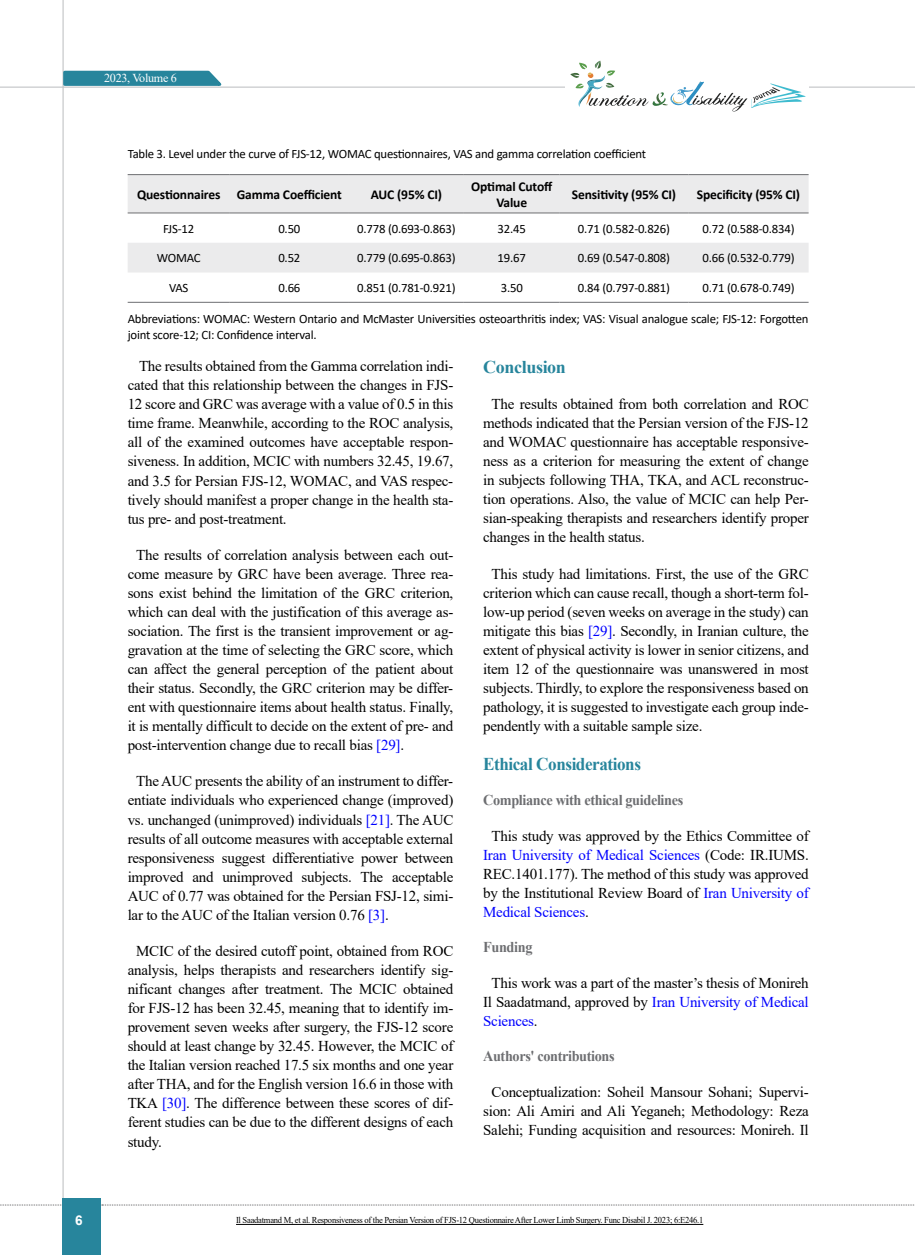
<style>
.page{position:relative;width:915px;height:1255px;background:#fff}
.page>*{position:absolute;margin:0;border:0;box-sizing:border-box;transform-origin:0 0}
.t1{font:700 18px "Times New Roman";letter-spacing:-.025em;color:#27859c;scale:.95 1}
.t2{font:700 18px "Times New Roman";letter-spacing:-.025em;color:#27859c}
.t3{font:15px/19px "Times New Roman";letter-spacing:-.015em;color:#000;text-align:justify}
.t4{font:700 15px "Times New Roman";letter-spacing:-.025em;color:#6d6e71;scale:.95 1}
.t5{font:700 13.5px/16.2px "Calibri";letter-spacing:-.01em;color:#000;text-align:center}
.t6{font:700 13.5px "Arial";color:#fff}
.t7{font:12.75px/16.5px "Calibri";letter-spacing:-.015em;color:#000}
.t8{font:12.15px "Times New Roman";letter-spacing:-.025em;color:#fff}
.t9{font:9px "Times New Roman";letter-spacing:-.03em;color:#000;scale:.95 1}
.s1{color:#00f}
</style>
<div class="page">
<hr style="left:62px;top:0;width:2px;height:1254px;background:#c2c4c6">
<hr style="left:0;top:87px;width:914px;height:1px;background:#c2c4c6">
<svg style="left:0;top:1204px;width:63px;height:1px"></svg>
<svg style="left:102px;top:1204px;width:813px;height:1px"></svg>
<svg style="left:62px;top:69px;width:165px;height:18px"></svg>
<div style="left:63px;top:1198px;width:38px;height:56px;background:#27859c"></div>
<div style="left:564px;top:57px;width:244px;height:55px;background:#fff"></div>
<svg style="left:570px;top:61px;width:235px;height:51px"></svg>
<hr style="left:236px;top:1224px;width:467px;height:1px;background:#000">
<svg style="left:128px;top:175px;width:680px;height:97px;fill:#ebebec"></svg>
<hr style="left:128px;top:302px;width:102px;height:1px;background:#6d6e71">
<hr style="left:230px;top:302px;width:119px;height:1px;background:#6d6e71">
<hr style="left:349px;top:302px;width:114px;height:1px;background:#6d6e71">
<hr style="left:463px;top:302px;width:96px;height:1px;background:#6d6e71">
<hr style="left:559px;top:302px;width:129px;height:1px;background:#6d6e71">
<hr style="left:688px;top:302px;width:120px;height:1px;background:#6d6e71">
<hr style="left:128px;top:174px;width:102px;height:1px;background:#6d6e71">
<hr style="left:230px;top:174px;width:119px;height:1px;background:#6d6e71">
<hr style="left:349px;top:174px;width:114px;height:1px;background:#6d6e71">
<hr style="left:463px;top:174px;width:96px;height:1px;background:#6d6e71">
<hr style="left:559px;top:174px;width:129px;height:1px;background:#6d6e71">
<hr style="left:688px;top:174px;width:120px;height:1px;background:#6d6e71">
<hr style="left:128px;top:212px;width:102px;height:1px;background:#6d6e71">
<hr style="left:230px;top:212px;width:119px;height:1px;background:#6d6e71">
<hr style="left:349px;top:212px;width:114px;height:1px;background:#6d6e71">
<hr style="left:463px;top:212px;width:96px;height:1px;background:#6d6e71">
<hr style="left:559px;top:212px;width:129px;height:1px;background:#6d6e71">
<hr style="left:688px;top:212px;width:120px;height:1px;background:#6d6e71">
<p class="t8" style="left:104px;top:69px;width:74px">2023, Volume 6</p>
<p class="t6" style="left:75px;top:1210px;width:9px">6</p>
<p class="t7" style="left:128px;top:146px;width:520px">Table 3. Level under the curve of FJS-12, WOMAC questionnaires, VAS and gamma correlation coefficient</p>
<p class="t5" style="left:137px;top:186px;width:206px">Questionnaires Gamma Coefficient</p>
<p class="t5" style="left:370px;top:186px;width:73px">AUC (95% CI)</p>
<p class="t5" style="left:471px;top:178px;width:83px">Optimal Cutoff<br>Value</p>
<p class="t5" style="left:571px;top:186px;width:106px">Sensitivity (95% CI)</p>
<p class="t5" style="left:696px;top:186px;width:105px">Specificity (95% CI)</p>
<p class="t7" style="left:163px;top:220px;width:32px">FJS-12</p>
<p class="t7" style="left:278px;top:220px;width:24px">0.50</p>
<p class="t7" style="left:357px;top:220px;width:100px">0.778 (0.693-0.863)</p>
<p class="t7" style="left:497px;top:220px;width:30px">32.45</p>
<p class="t7" style="left:577px;top:220px;width:94px">0.71 (0.582-0.826)</p>
<p class="t7" style="left:702px;top:220px;width:94px">0.72 (0.588-0.834)</p>
<p class="t7" style="left:157px;top:249px;width:45px">WOMAC</p>
<p class="t7" style="left:278px;top:249px;width:24px">0.52</p>
<p class="t7" style="left:357px;top:249px;width:100px">0.779 (0.695-0.863)</p>
<p class="t7" style="left:497px;top:249px;width:30px">19.67</p>
<p class="t7" style="left:577px;top:249px;width:94px">0.69 (0.547-0.808)</p>
<p class="t7" style="left:702px;top:249px;width:94px">0.66 (0.532-0.779)</p>
<p class="t7" style="left:169px;top:279px;width:21px">VAS</p>
<p class="t7" style="left:278px;top:279px;width:24px">0.66</p>
<p class="t7" style="left:357px;top:279px;width:100px">0.851 (0.781-0.921)</p>
<p class="t7" style="left:500px;top:279px;width:24px">3.50</p>
<p class="t7" style="left:577px;top:279px;width:94px">0.84 (0.797-0.881)</p>
<p class="t7" style="left:702px;top:279px;width:94px">0.71 (0.678-0.749)</p>
<p class="t7" style="left:128px;top:310px;width:682px">Abbreviations: WOMAC: Western Ontario and McMaster Universities osteoarthritis index; VAS: Visual analogue scale; FJS-12: Forgotten joint score-12; CI: Confidence interval.</p>
<p class="t3" style="left:128px;top:356px;width:327px;text-indent:11px">The results obtained from the Gamma correlation indi&shy;cated that this relationship between the changes in FJS-12 score and GRC was average with a value of 0.5 in this time frame. Meanwhile, according to the ROC analysis, all of the examined outcomes have acceptable respon&shy;siveness. In addition, MCIC with numbers 32.45, 19.67, and 3.5 for Persian FJS-12, WOMAC, and VAS respec&shy;tively should manifest a proper change in the health sta&shy;tus pre- and post-treatment.</p>
<p class="t3" style="left:128px;top:544px;width:327px;text-indent:9px">The results of correlation analysis between each out&shy;come measure by GRC have been average. Three rea&shy;sons exist behind the limitation of the GRC criterion, which can deal with the justification of this average as&shy;sociation. The first is the transient improvement or ag&shy;gravation at the time of selecting the GRC score, which can affect the general perception of the patient about their status. Secondly, the GRC criterion may be differ&shy;ent with questionnaire items about health status. Finally, it is mentally difficult to decide on the extent of pre- and post-intervention change due to recall bias <span class="s1">[29]</span>.</p>
<p class="t3" style="left:128px;top:771px;width:327px;text-indent:9px">The AUC presents the ability of an instrument to differ&shy;entiate individuals who experienced change (improved) vs. unchanged (unimproved) individuals <span class="s1">[21]</span>. The AUC results of all outcome measures with acceptable external responsiveness suggest differentiative power between improved and unimproved subjects. The acceptable AUC of 0.77 was obtained for the Persian FSJ-12, simi&shy;lar to the AUC of the Italian version 0.76 <span class="s1">[3]</span>.</p>
<p class="t3" style="left:128px;top:940px;width:327px;text-indent:9px">MCIC of the desired cutoff point, obtained from ROC analysis, helps therapists and researchers identify sig&shy;nificant changes after treatment. The MCIC obtained for FJS-12 has been 32.45, meaning that to identify im&shy;provement seven weeks after surgery, the FJS-12 score should at least change by 32.45. However, the MCIC of the Italian version reached 17.5 six months and one year after THA, and for the English version 16.6 in those with TKA <span class="s1">[30]</span>. The difference between these scores of dif&shy;ferent studies can be due to the different designs of each study.</p>
<p class="t2" style="left:483px;top:354px;width:84px">Conclusion</p>
<p class="t3" style="left:483px;top:394px;width:327px;text-indent:9px">The results obtained from both correlation and ROC methods indicated that the Persian version of the FJS-12 and WOMAC questionnaire has acceptable responsive&shy;ness as a criterion for measuring the extent of change in subjects following THA, TKA, and ACL reconstruc&shy;tion operations. Also, the value of MCIC can help Per&shy;sian-speaking therapists and researchers identify proper changes in the health status.</p>
<p class="t3" style="left:483px;top:563px;width:327px;text-indent:9px">This study had limitations. First, the use of the GRC criterion which can cause recall, though a short-term fol&shy;low-up period (seven weeks on average in the study) can mitigate this bias <span class="s1">[29]</span>. Secondly, in Iranian culture, the extent of physical activity is lower in senior citizens, and item 12 of the questionnaire was unanswered in most subjects. Thirdly, to explore the responsiveness based on pathology, it is suggested to investigate each group inde&shy;pendently with a suitable sample size.</p>
<p class="t1" style="left:483px;top:750px;width:168px">Ethical Considerations</p>
<p class="t4" style="left:483px;top:788px;width:212px">Compliance with ethical guidelines</p>
<p class="t3" style="left:483px;top:825px;width:327px;text-indent:9px">This study was approved by the Ethics Committee of <span class="s1">Iran University of Medical Sciences</span> (Code: IR.IUMS.<br>REC.1401.177). The method of this study was approved by the Institutional Review Board of <span class="s1">Iran University of Medical Sciences</span>.</p>
<p class="t4" style="left:483px;top:936px;width:53px">Funding</p>
<p class="t3" style="left:483px;top:973px;width:327px;text-indent:9px">This work was a part of the master’s thesis of Monireh Il Saadatmand, approved by <span class="s1">Iran University of Medical Sciences</span>.</p>
<p class="t4" style="left:483px;top:1045px;width:140px">Authors' contributions</p>
<p class="t3" style="left:483px;top:1082px;width:327px;text-align:center">Conceptualization: Soheil Mansour Sohani; Supervi&shy;sion: Ali Amiri and Ali Yeganeh; Methodology: Reza<br>Salehi; Funding acquisition and resources: Monireh. Il</p>
<p class="t9" style="left:236px;top:1213px;width:493px">Il Saadatmand M, et al. Responsiveness of the Persian Version of FJS-12 Questionnaire After Lower Limb Surgery. Func Disabil J. 2023; 6:E246.1</p>
</div>
